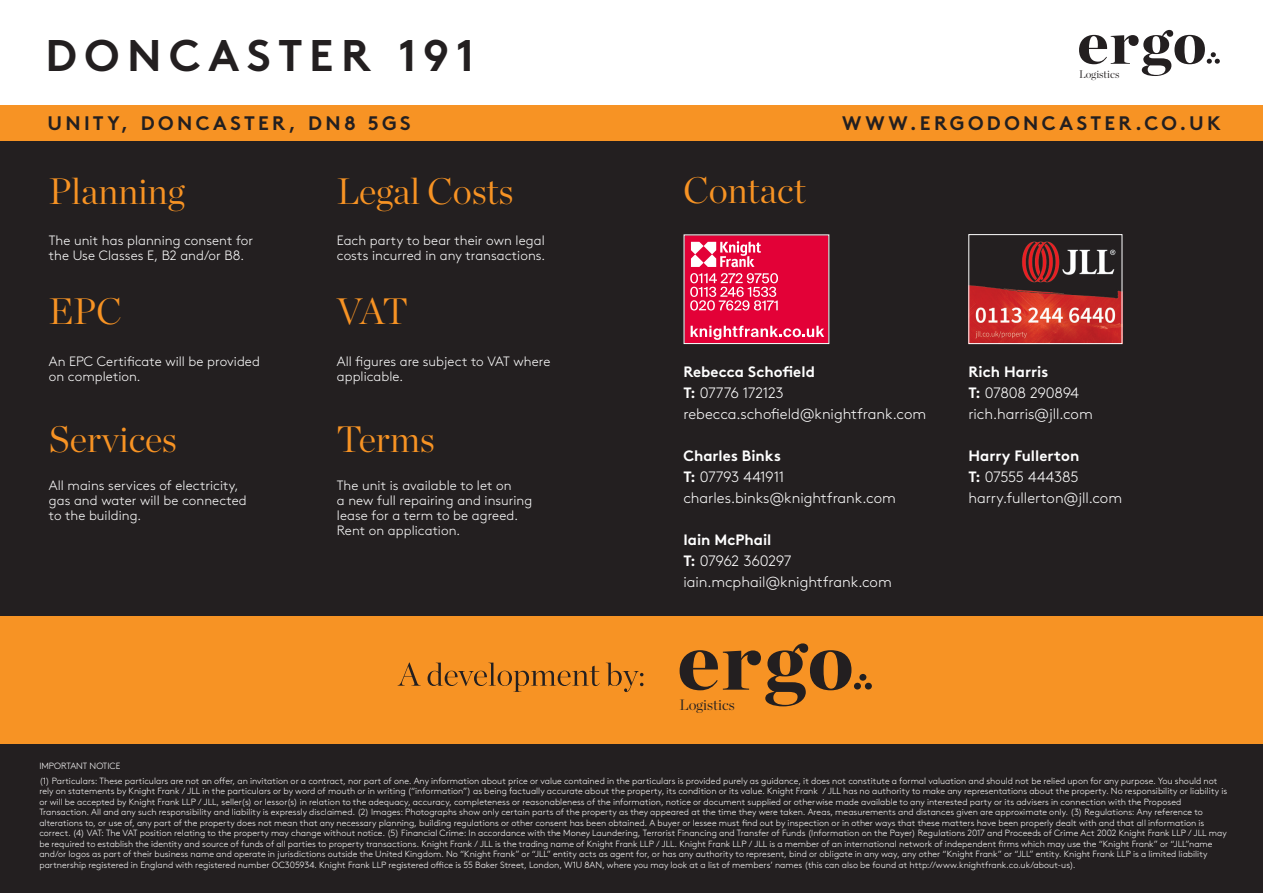
<style>
.page{position:relative;width:1263px;height:893px;background:#fff}
.page>*{position:absolute;margin:0;border:0;box-sizing:border-box;transform-origin:0 0}
.Headline{font:700 44.25px "Brown";letter-spacing:.17em;color:#231f20}
.t1{font:300 36.75px "Chronicle Display";color:#f79324}
.Headline-2{font:700 19.5px "Brown";letter-spacing:.175em;color:#231f20}
.t2{font:300 15px "Brown";letter-spacing:-.005em;color:#fff}
.t3{font:700 15px "Brown";color:#fff}
.t4{font:300 15px "Brown";letter-spacing:-.025em;color:#fff}
.t5{font:300 15px "Brown";letter-spacing:-.04em;color:#fff}
.t6{font:300 15px "Brown";letter-spacing:-.03em;color:#fff}
.t7{font:300 15px "Chronicle Display";color:#231f20}
.t8{font:300 13.5px/15px "Brown";letter-spacing:.005em;color:#fff}
.t9{font:300 10.95px "Chronicle Display";color:#231f20}
.t10{font:300 9px/10.5px "Brown";color:#fff}
.s1{font-weight:700}
</style>
<div class="page">
<div style="left:0;top:107px;width:1263px;height:786px;background:#231f20"></div>
<div style="left:0;top:616px;width:1263px;height:128px;background:#f79324"></div>
<svg style="left:397px;top:662px;width:246px;height:30px"></svg>
<svg style="left:680px;top:643px;width:171px;height:63px"></svg>
<div style="left:859px;top:674px;width:7px;height:7px;background:#231f20;border-radius:50%"></div>
<div style="left:854px;top:683px;width:7px;height:6px;background:#231f20;border-radius:50%"></div>
<div style="left:865px;top:683px;width:7px;height:6px;background:#231f20;border-radius:50%"></div>
<svg style="left:1079px;top:30px;width:141px;height:46px"></svg>
<div style="left:0;top:105px;width:1263px;height:36px;background:#f79324"></div>
<img style="left:970px;top:241px;width:150px;height:101px">
<div style="left:968px;top:234px;width:154px;height:110px;border:1px solid #fff"></div>
<div style="left:685px;top:236px;width:143px;height:107px;background:#e30137"></div>
<svg style="left:691px;top:241px;width:70px;height:26px"></svg>
<svg style="left:691px;top:326px;width:133px;height:14px"></svg>
<svg style="left:690px;top:273px;width:88px;height:38px"></svg>
<p class="Headline" style="left:45px;top:20px;width:431px">DONCASTER 191</p>
<p class="t9" style="left:1079px;top:66px;width:42px">Logistics</p>
<p class="Headline-2" style="left:47px;top:108px;width:365px">UNITY, DONCASTER, DN8 5GS</p>
<p class="Headline-2" style="left:842px;top:108px;width:380px">WWW.ERGODONCASTER.CO.UK</p>
<p class="t1" style="left:49px;top:163px;width:138px">Planning</p>
<p class="t1" style="left:337px;top:163px;width:178px">Legal Costs</p>
<p class="t8" style="left:49px;top:232px;width:206px">The unit has planning consent for the Use Classes E, B2 and/or B8.</p>
<p class="t8" style="left:337px;top:232px;width:210px">Each party to bear their own legal costs incurred in any transactions.</p>
<p class="t1" style="left:49px;top:283px;width:74px">EPC</p>
<p class="t1" style="left:337px;top:283px;width:72px">VAT</p>
<p class="t8" style="left:49px;top:353px;width:213px">An EPC Certificate will be provided on completion.</p>
<p class="t8" style="left:337px;top:353px;width:215px">All figures are subject to VAT where applicable.</p>
<p class="t1" style="left:49px;top:411px;width:130px">Services</p>
<p class="t1" style="left:337px;top:411px;width:100px">Terms</p>
<p class="t8" style="left:49px;top:477px;width:199px">All mains services of electricity, gas and water will be connected to the building.</p>
<p class="t8" style="left:337px;top:477px;width:197px">The unit is available to let on<br>a new full repairing and insuring lease for a term to be agreed.<br>Rent on application.</p>
<p class="t1" style="left:683px;top:162px;width:125px">Contact</p>
<p class="t3" style="left:683px;top:360px;width:133px">Rebecca Schofield</p>
<p class="t4" style="left:683px;top:382px;width:102px"><span class="s1">T:</span> 07776 172123</p>
<p class="t2" style="left:683px;top:403px;width:244px">rebecca.schofield@knightfrank.com</p>
<p class="t3" style="left:683px;top:444px;width:99px">Charles Binks</p>
<p class="t5" style="left:683px;top:466px;width:102px"><span class="s1">T:</span> 07793 441911</p>
<p class="t2" style="left:683px;top:487px;width:214px">charles.binks@knightfrank.com</p>
<p class="t3" style="left:683px;top:527px;width:90px">Iain McPhail</p>
<p class="t6" style="left:683px;top:550px;width:110px"><span class="s1">T:</span> 07962 360297</p>
<p class="t2" style="left:683px;top:571px;width:210px">iain.mcphail@knightfrank.com</p>
<p class="t7" style="left:680px;top:693px;width:57px">Logistics</p>
<p class="t3" style="left:968px;top:360px;width:81px">Rich Harris</p>
<p class="t4" style="left:968px;top:382px;width:112px"><span class="s1">T:</span> 07808 290894</p>
<p class="t2" style="left:968px;top:403px;width:126px">rich.harris@jll.com</p>
<p class="t3" style="left:968px;top:444px;width:112px">Harry Fullerton</p>
<p class="t2" style="left:968px;top:466px;width:112px"><span class="s1">T:</span> 07555 444385</p>
<p class="t2" style="left:968px;top:487px;width:155px">harry.fullerton@jll.com</p>
<p class="t10" style="left:39px;top:760px;width:83px">IMPORTANT NOTICE</p>
<p class="t10" style="left:39px;top:774px;width:1189px">(1) Particulars: These particulars are not an offer, an invitation or a contract, nor part of one. Any information about price or value contained in the particulars is provided purely as guidance, it does not constitute a formal valuation and should not be relied upon for any purpose. You should not rely on statements by Knight Frank / JLL in the particulars or by word of mouth or in writing (“information”) as being factually accurate about the property, its condition or its value. Knight Frank / JLL has no authority to make any representations about the property. No responsibility or liability is or will be accepted by Knight Frank LLP / JLL, seller(s) or lessor(s) in relation to the adequacy, accuracy, completeness or reasonableness of the information, notice or document supplied or otherwise made available to any interested party or its advisers in connection with the Proposed Transaction. All and any such responsibility and liability is expressly disclaimed. (2) Images: Photographs show only certain parts of the property as they appeared at the time they were taken. Areas, measurements and distances given are approximate only. (3) Regulations: Any reference to alterations to, or use of, any part of the property does not mean that any necessary planning, building regulations or other consent has been obtained. A buyer or lessee must find out by inspection or in other ways that these matters have been properly dealt with and that all information is correct. (4) VAT: The VAT position relating to the property may change without notice. (5) Financial Crime: In accordance with the Money Laundering, Terrorist Financing and Transfer of Funds (Information on the Payer) Regulations 2017 and Proceeds of Crime Act 2002 Knight Frank LLP / JLL may be required to establish the identity and source of funds of all parties to property transactions. Knight Frank / JLL is the trading name of Knight Frank LLP / JLL. Knight Frank LLP / JLL is a member of an international network of independent firms which may use the “Knight Frank” or “JLL”name and/or logos as part of their business name and operate in jurisdictions outside the United Kingdom. No “Knight Frank” or “JLL” entity acts as agent for, or has any authority to represent, bind or obligate in any way, any other “Knight Frank” or “JLL” entity. Knight Frank LLP is a limited liability partnership registered in England with registered number OC305934. Knight Frank LLP registered office is 55 Baker Street, London, W1U 8AN, where you may look at a list of members’ names (this can also be found at http://www.knightfrank.co.uk/about-us).</p>
</div>
